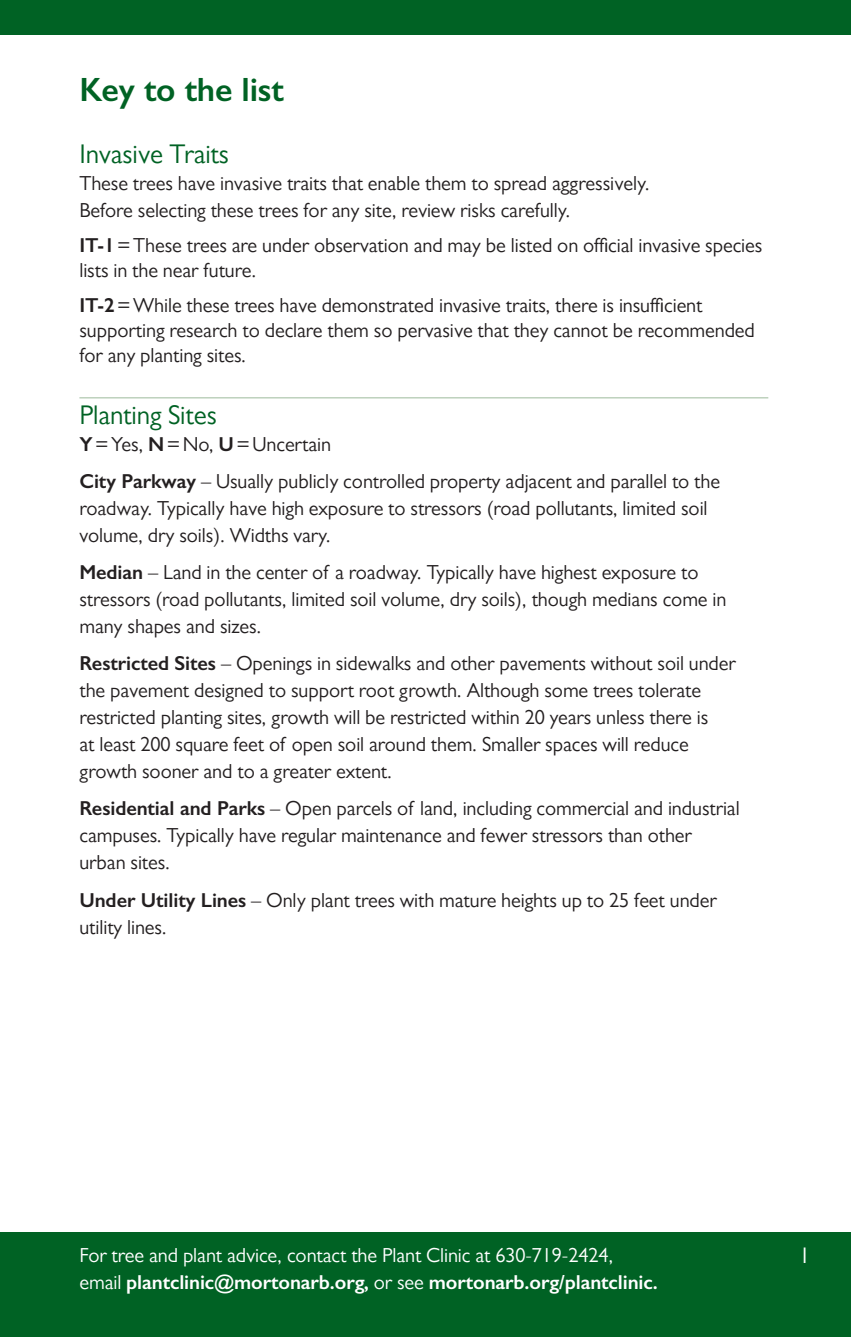
<style>
.page{position:relative;width:851px;height:1337px;background:#fff}
.page>*{position:absolute;margin:0;border:0;box-sizing:border-box;transform-origin:0 0}
.t1{font:600 33.75px "Gill Sans";letter-spacing:-.005em;color:#006224}
.t2{font:27px "Gill Sans";letter-spacing:-.005em;color:#006224}
.t3{font:22.5px "Gill Sans";color:#fff}
.t4{font:20.25px/27px "Gill Sans";letter-spacing:-.005em;color:#231f20}
.t5{font:20.25px/27px "Gill Sans";letter-spacing:-.005em;color:#fff}
.s1{font-weight:600}
</style>
<div class="page">
<div style="left:0;top:1232px;width:850px;height:104px;background:#006224"></div>
<div style="left:0;top:0;width:850px;height:35px;background:#006224"></div>
<hr style="left:79px;top:397px;width:689px;height:1px;background:#a7c2a6">
<h1 class="t1" style="left:79px;top:70px;width:206px">Key to the list</h1>
<h2 class="t2" style="left:79px;top:139px;width:151px">Invasive Traits</h2>
<p class="t4" style="left:79px;top:170px;width:571px">These trees have invasive traits that enable them to spread aggressively.<br>Before selecting these trees for any site, review risks carefully.</p>
<p class="t4" style="left:79px;top:233px;width:684px;line-height:24.8px"><span class="s1">IT-1</span> =These trees are under observation and may be listed on official invasive species lists in the near future.</p>
<p class="t4" style="left:79px;top:293px;width:677px;line-height:24.8px"><span class="s1">IT-2</span> =While these trees have demonstrated invasive traits, there is insufficient supporting research to declare them so pervasive that they cannot be recommended for any planting sites.</p>
<h2 class="t2" style="left:79px;top:399px;width:139px">Planting Sites</h2>
<p class="t4" style="left:79px;top:425px;width:642px;line-height:37.1px"><span class="s1">Y</span> =Yes, <span class="s1">N</span> =No, <span class="s1">U</span> =Uncertain<br><span class="s1">City Parkway</span> – Usually publicly controlled property adjacent and parallel to the</p>
<p class="t4" style="left:79px;top:494px;width:629px">roadway. Typically have high exposure to stressors (road pollutants, limited soil volume, dry soils). Widths vary.</p>
<p class="t4" style="left:79px;top:558px;width:648px"><span class="s1">Median</span> – Land in the center of a roadway. Typically have highest exposure to stressors (road pollutants, limited soil volume, dry soils), though medians come in many shapes and sizes.</p>
<p class="t4" style="left:79px;top:650px;width:658px"><span class="s1">Restricted Sites</span> – Openings in sidewalks and other pavements without soil under the pavement designed to support root growth. Although some trees tolerate restricted planting sites, growth will be restricted within 20 years unless there is<br>at least 200 square feet of open soil around them. Smaller spaces will reduce growth sooner and to a greater extent.</p>
<p class="t4" style="left:79px;top:795px;width:661px"><span class="s1">Residential and Parks</span> – Open parcels of land, including commercial and industrial campuses. Typically have regular maintenance and fewer stressors than other urban sites.</p>
<p class="t4" style="left:79px;top:886px;width:639px"><span class="s1">Under Utility Lines</span> – Only plant trees with mature heights up to 25 feet under utility lines.</p>
<p class="t5" style="left:79px;top:1241px;width:579px">For tree and plant advice, contact the Plant Clinic at 630-719-2424, email <span class="s1">plantclinic@mortonarb.org,</span> or see <span class="s1">mortonarb.org/plantclinic.</span></p>
<p class="t3" style="left:799px;top:1242px;width:13px">1</p>
</div>
